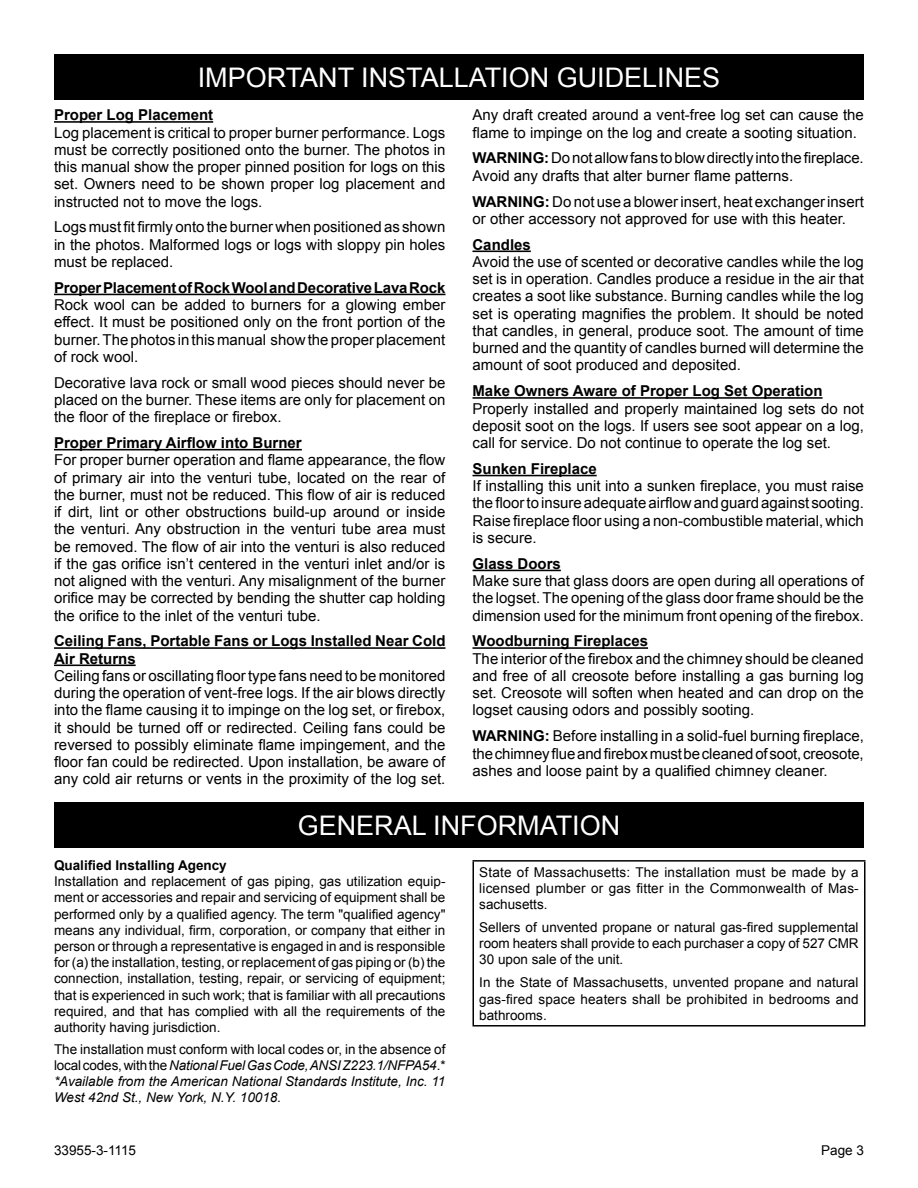
<style>
.page{position:relative;width:918px;height:1188px;background:#fff}
.page>*{position:absolute;margin:0;border:0;box-sizing:border-box;transform-origin:0 0}
.t1{font:27px "Arial";color:#fff}
.t2{font:15px/17.2px "Arial";color:#000;text-align:justify}
.t3{font:700 15px/17.2px "Arial";color:#000}
.t4{font:13.5px/16.2px "Arial";color:#000;text-align:justify}
.t5{font:italic 13.5px/16.2px "Arial";color:#000;text-align:justify}
.t6{font:700 13.5px "Arial";color:#000}
.s1{font-weight:700}
.s2{font-style:normal}
</style>
<div class="page">
<hr style="left:54px;top:121px;width:159px;height:2px;background:#000">
<hr style="left:54px;top:294px;width:392px;height:1px;background:#000">
<hr style="left:54px;top:449px;width:248px;height:1px;background:#000">
<hr style="left:54px;top:647px;width:392px;height:2px;background:#000">
<hr style="left:54px;top:665px;width:82px;height:1px;background:#000">
<hr style="left:472px;top:251px;width:59px;height:1px;background:#000">
<hr style="left:472px;top:397px;width:351px;height:2px;background:#000">
<hr style="left:472px;top:475px;width:125px;height:1px;background:#000">
<hr style="left:472px;top:570px;width:89px;height:1px;background:#000">
<hr style="left:472px;top:647px;width:176px;height:2px;background:#000">
<hr style="left:472px;top:860px;width:394px;height:2px;background:#000">
<hr style="left:472px;top:862px;width:2px;height:163px;background:#000">
<hr style="left:864px;top:862px;width:2px;height:163px;background:#000">
<hr style="left:472px;top:1025px;width:394px;height:2px;background:#000">
<div style="left:54px;top:54px;width:810px;height:46px;background:#000"></div>
<div style="left:54px;top:802px;width:810px;height:46px;background:#000"></div>
<h1 class="t1" style="left:198px;top:59px;width:524px">IMPORTANT INSTALLATION GUIDELINES</h1>
<p class="t3" style="left:54px;top:107px;width:161px">Proper Log Placement</p>
<p class="t2" style="left:54px;top:124px;width:393px">Log placement is critical to proper burner performance. Logs must be correctly positioned onto the burner. The photos in this manual show the proper pinned position for logs on this set. Owners need to be shown proper log placement and instructed not to move the logs.</p>
<p class="t2" style="left:54px;top:219px;width:393px">Logs must fit firmly onto the burner when positioned as shown in the photos. Malformed logs or logs with sloppy pin holes must be replaced.</p>
<p class="t3" style="left:54px;top:279px;width:393px">Proper Placement of Rock Wool and Decorative Lava Rock</p>
<p class="t2" style="left:54px;top:296px;width:393px">Rock wool can be added to burners for a glowing ember effect. It must be positioned only on the front portion of the burner. The photos in this manual show the proper placement of rock wool.</p>
<p class="t2" style="left:54px;top:374px;width:393px">Decorative lava rock or small wood pieces should never be placed on the burner. These items are only for placement on the floor of the fireplace or firebox.</p>
<p class="t3" style="left:54px;top:435px;width:249px">Proper Primary Airflow into Burner</p>
<p class="t2" style="left:54px;top:452px;width:393px">For proper burner operation and flame appearance, the flow of primary air into the venturi tube, located on the rear of the burner, must not be reduced. This flow of air is reduced if dirt, lint or other obstructions build-up around or inside the venturi. Any obstruction in the venturi tube area must be removed. The flow of air into the venturi is also reduced if the gas orifice isn’t centered in the venturi inlet and/or is not aligned with the venturi. Any misalignment of the burner orifice may be corrected by bending the shutter cap holding the orifice to the inlet of the venturi tube.</p>
<p class="t3" style="left:54px;top:633px;width:393px">Ceiling Fans, Portable Fans or Logs Installed Near Cold<br>Air Returns</p>
<p class="t2" style="left:54px;top:667px;width:393px">Ceiling fans or oscillating floor type fans need to be monitored during the operation of vent-free logs. If the air blows directly into the flame causing it to impinge on the log set, or firebox, it should be turned off or redirected. Ceiling fans could be reversed to possibly eliminate flame impingement, and the floor fan could be redirected. Upon installation, be aware of any cold air returns or vents in the proximity of the log set.</p>
<p class="t2" style="left:472px;top:107px;width:393px">Any draft created around a vent-free log set can cause the flame to impinge on the log and create a sooting situation.</p>
<p class="t2" style="left:472px;top:150px;width:393px"><span class="s1">WARNING:</span> Do not allow fans to blow directly into the fireplace.<br>Avoid any drafts that alter burner flame patterns.</p>
<p class="t2" style="left:472px;top:193px;width:393px"><span class="s1">WARNING:</span> Do not use a blower insert, heat exchanger insert or other accessory not approved for use with this heater.</p>
<p class="t3" style="left:472px;top:236px;width:60px">Candles</p>
<p class="t2" style="left:472px;top:253px;width:393px">Avoid the use of scented or decorative candles while the log set is in operation. Candles produce a residue in the air that creates a soot like substance. Burning candles while the log set is operating magnifies the problem. It should be noted that candles, in general, produce soot. The amount of time burned and the quantity of candles burned will determine the amount of soot produced and deposited.</p>
<p class="t3" style="left:472px;top:383px;width:352px">Make Owners Aware of Proper Log Set Operation</p>
<p class="t2" style="left:472px;top:400px;width:393px">Properly installed and properly maintained log sets do not deposit soot on the logs. If users see soot appear on a log, call for service. Do not continue to operate the log set.</p>
<p class="t3" style="left:472px;top:461px;width:126px">Sunken Fireplace</p>
<p class="t2" style="left:472px;top:477px;width:393px">If installing this unit into a sunken fireplace, you must raise the floor to insure adequate airflow and guard against sooting.<br>Raise fireplace floor using a non-combustible material, which is secure.</p>
<p class="t3" style="left:472px;top:555px;width:90px">Glass Doors</p>
<p class="t2" style="left:472px;top:572px;width:393px">Make sure that glass doors are open during all operations of the logset. The opening of the glass door frame should be the dimension used for the minimum front opening of the firebox.</p>
<p class="t3" style="left:472px;top:633px;width:177px">Woodburning Fireplaces</p>
<p class="t2" style="left:472px;top:650px;width:393px">The interior of the firebox and the chimney should be cleaned and free of all creosote before installing a gas burning log set. Creosote will soften when heated and can drop on the logset causing odors and possibly sooting.</p>
<p class="t2" style="left:472px;top:728px;width:393px"><span class="s1">WARNING:</span> Before installing in a solid-fuel burning fireplace, the chimney flue and firebox must be cleaned of soot, creosote, ashes and loose paint by a qualified chimney cleaner.</p>
<h1 class="t1" style="left:298px;top:808px;width:324px">GENERAL INFORMATION</h1>
<p class="t6" style="left:54px;top:856px;width:174px">Qualified Installing Agency</p>
<p class="t4" style="left:54px;top:873px;width:393px">Installation and replacement of gas piping, gas utilization equip&shy;ment or accessories and repair and servicing of equipment shall be performed only by a qualified agency. The term "qualified agency" means any individual, firm, corporation, or company that either in person or through a representative is engaged in and is responsible for (a) the installation, testing, or replacement of gas piping or (b) the connection, installation, testing, repair, or servicing of equipment; that is experienced in such work; that is familiar with all precautions required, and that has complied with all the requirements of the authority having jurisdiction.</p>
<p class="t5" style="left:54px;top:1041px;width:393px"><span class="s2">The installation must conform with local codes or, in the absence of local codes, with the</span> National Fuel Gas Code, ANSI Z223.1/NFPA54<span class="s2">.* </span>*Available from the American National Standards Institute, Inc. 11<br>West 42nd St., New York, N.Y. 10018.</p>
<p class="t4" style="left:479px;top:864px;width:381px">State of Massachusetts: The installation must be made by a licensed plumber or gas fitter in the Commonwealth of Mas&shy;sachusetts.</p>
<p class="t4" style="left:479px;top:919px;width:381px">Sellers of unvented propane or natural gas-fired supplemental room heaters shall provide to each purchaser a copy of 527 CMR 30 upon sale of the unit.</p>
<p class="t4" style="left:479px;top:975px;width:381px">In the State of Massachusetts, unvented propane and natural gas-fired space heaters shall be prohibited in bedrooms and bathrooms.</p>
<p class="t4" style="left:54px;top:1143px;width:84px">33955-3-1115</p>
<p class="t4" style="left:821px;top:1143px;width:44px">Page 3</p>
</div>
